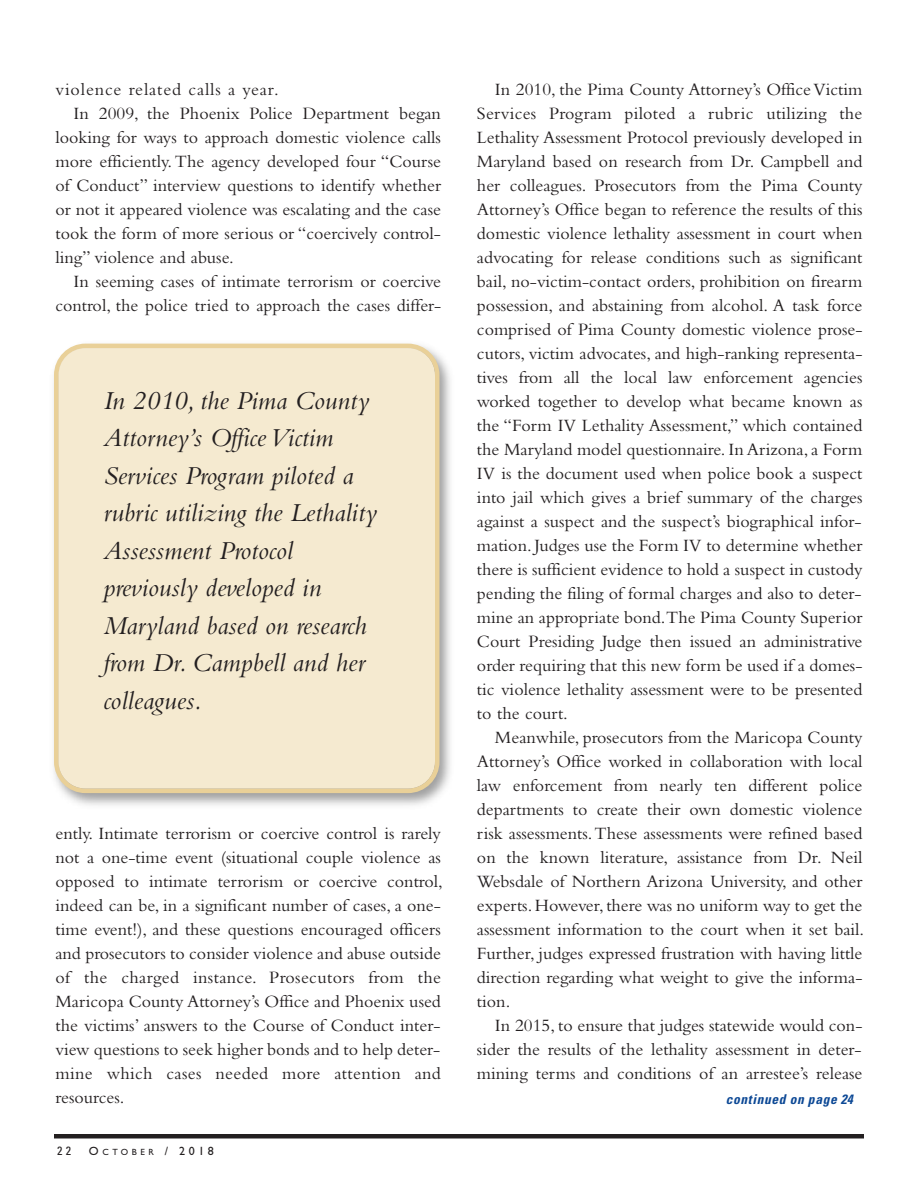
<style>
.page{position:relative;width:918px;height:1188px;background:#fff}
.page>*{position:absolute;margin:0;border:0;box-sizing:border-box;transform-origin:0 0}
.t1{font:italic 27px/37.5px "Bembo";color:#231f20}
.t2{font:18px/24px "Bembo";color:#231f20;text-align:justify}
.t3{font:18px "Bembo";letter-spacing:.05em;color:#231f20}
.t4{font:italic 700 condensed 13.5px "Univers";letter-spacing:.045em;color:#0c4895}
.t5{font:12px "Gill Sans";color:#231f20}
.t6{font:condensed 12px "Univers";color:#231f20}
.s1{font-size:9px}
</style>
<div class="page">
<hr style="left:54px;top:1134px;width:810px;height:4px;background:#231f20">
<img style="left:53px;top:343px;width:397px;height:463px">
<div style="left:54px;top:344px;width:386px;height:449px;background:#f5ead0"></div>
<p class="t3" style="left:56px;top:83px;width:225px">violence related calls a year.</p>
<p class="t2" style="left:73px;top:103px;width:369px">In 2009, the Phoenix Police Department began</p>
<p class="t2" style="left:55px;top:127px;width:387px">looking for ways to approach domestic violence calls</p>
<p class="t2" style="left:55px;top:151px;width:387px">more efficiently. The agency developed four “Course</p>
<p class="t2" style="left:55px;top:175px;width:387px">of Conduct” interview questions to identify whether</p>
<p class="t2" style="left:55px;top:199px;width:387px">or not it appeared violence was escalating and the case</p>
<p class="t2" style="left:55px;top:223px;width:387px">took the form of more serious or “coercively control-</p>
<p class="t2" style="left:55px;top:247px;width:180px">ling” violence and abuse.</p>
<p class="t2" style="left:73px;top:271px;width:369px">In seeming cases of intimate terrorism or coercive</p>
<p class="t2" style="left:55px;top:295px;width:387px">control, the police tried to approach the cases differ-</p>
<h1 class="t1" style="left:103px;top:384px;width:275px">In 2010, the Pima County<br>Attorney’s OfficeVictim<br>Services Program piloted a rubric utilizing the Lethality<br>Assessment Protocol previously developed in<br>Maryland based on research from Dr. Campbell and her colleagues.</h1>
<p class="t2" style="left:55px;top:823px;width:389px;text-align:left">ently. Intimate terrorism or coercive control is rarely not a one-time event (situational couple violence as opposed to intimate terrorism or coercive control, indeed can be, in a significant number of cases, a one&shy;time event!), and these questions encouraged officers and prosecutors to consider violence and abuse outside of the charged instance. Prosecutors from the Maricopa County Attorney’s Office and Phoenix used the victims’ answers to the Course of Conduct inter&shy;view questions to seek higher bonds and to help deter&shy;mine which cases needed more attention and resources.</p>
<p class="t6" style="left:57px;top:1147px;width:15px">2 2</p>
<p class="t5" style="left:89px;top:1144px;width:127px">O<span class="s1">CTOBER</span> / 2018</p>
<p class="t2" style="left:477px;top:79px;width:387px;text-indent:18px">In 2010, the Pima County Attorney’s OfficeVictim Services Program piloted a rubric utilizing the Lethality Assessment Protocol previously developed in Maryland based on research from Dr. Campbell and her colleagues. Prosecutors from the Pima County Attorney’s Office began to reference the results of this domestic violence lethality assessment in court when advocating for release conditions such as significant bail, no-victim-contact orders, prohibition on firearm possession, and abstaining from alcohol. A task force comprised of Pima County domestic violence prose&shy;cutors, victim advocates, and high-ranking representa&shy;tives from all the local law enforcement agencies worked together to develop what became known as the “Form IV Lethality Assessment,” which contained the Maryland model questionnaire.In Arizona,a Form IV is the document used when police book a suspect into jail which gives a brief summary of the charges against a suspect and the suspect’s biographical infor&shy;mation. Judges use the Form IV to determine whether there is sufficient evidence to hold a suspect in custody pending the filing of formal charges and also to deter&shy;mine an appropriate bond.The Pima County Superior Court Presiding Judge then issued an administrative order requiring that this new form be used if a domes&shy;tic violence lethality assessment were to be presented to the court.</p>
<p class="t2" style="left:477px;top:727px;width:389px;text-indent:18px">Meanwhile, prosecutors from the Maricopa County Attorney’s Office worked in collaboration with local law enforcement from nearly ten different police departments to create their own domestic violence risk assessments.These assessments were refined based on the known literature, assistance from Dr. Neil Websdale of Northern Arizona University, and other experts.However,there was no uniform way to get the assessment information to the court when it set bail.<br>Further, judges expressed frustration with having little direction regarding what weight to give the informa&shy;tion.</p>
<p class="t2" style="left:477px;top:1015px;width:387px;text-indent:18px">In 2015, to ensure that judges statewide would con&shy;sider the results of the lethality assessment in deter&shy;mining terms and conditions of an arrestee’s release</p>
<p class="t4" style="left:726px;top:1094px;width:129px">continued on page 24</p>
</div>
